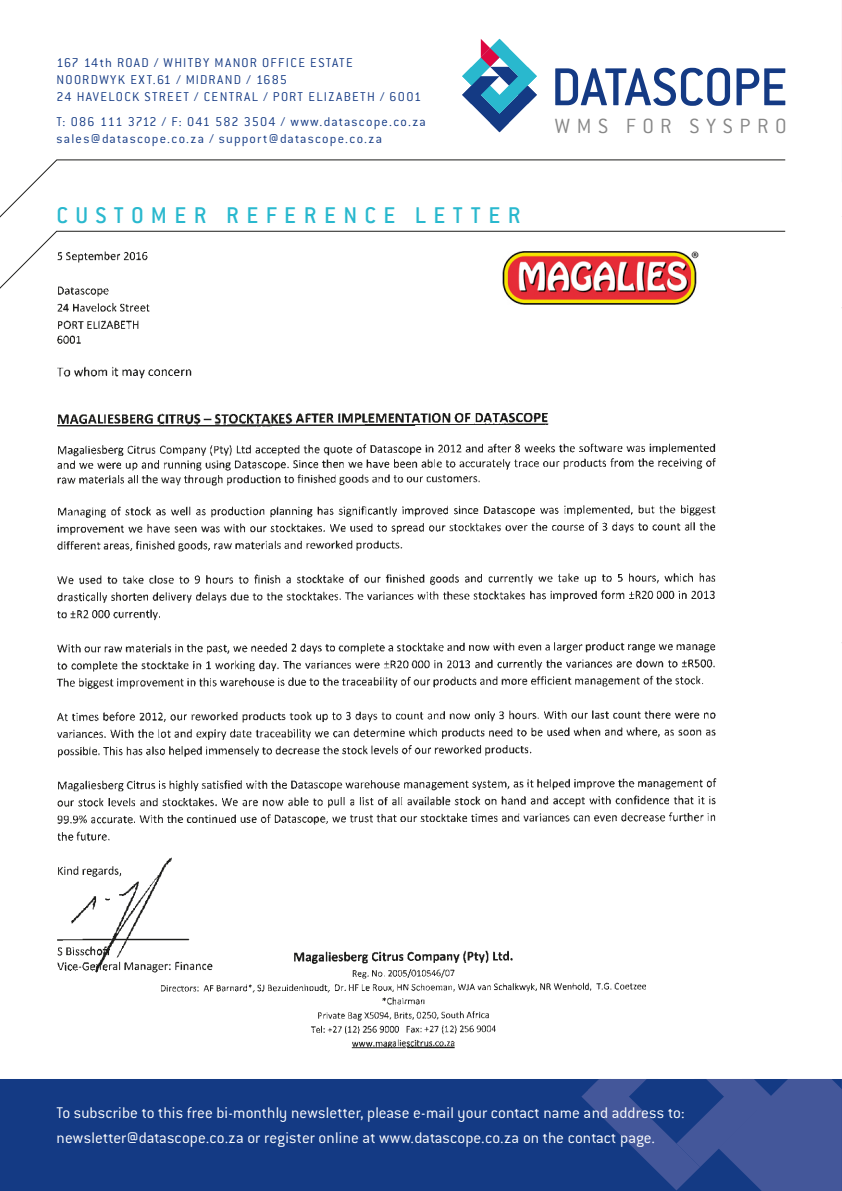
<style>
.page{position:relative;width:842px;height:1191px;background:#fff}
.page>*{position:absolute;margin:0;border:0;box-sizing:border-box;transform-origin:0 0}
.t1{font:500 58.4px "Conduit ITC";letter-spacing:-.015em;color:#143a84}
.t2{font:500 25px "Conduit ITC";letter-spacing:.3em;color:#29b8ce}
.t3{font:300 22.6px "Conduit ITC";letter-spacing:.29em;color:#878787}
.t4{font:300 17px/25.6px "Conduit ITC";letter-spacing:.005em;color:#fff}
.t5{font:300 14px/16.8px "Conduit ITC";letter-spacing:.085em;color:#143a84}
</style>
<div class="page">
<div style="left:0;top:1079px;width:581px;height:112px;background:#143a84"></div>
<svg style="left:581px;top:1079px;width:261px;height:112px;background:#324c92"></svg>
<svg style="left:462px;top:39px;width:75px;height:93px"></svg>
<svg style="left:0;top:159px;width:786px;height:72px"></svg>
<svg style="left:0;top:231px;width:786px;height:58px"></svg>
<img style="left:51px;top:241px;width:677px;height:732px">
<img style="left:151px;top:948px;width:505px;height:101px">
<img style="left:502px;top:251px;width:196px;height:53px">
<p class="t5" style="left:57px;top:55px;width:366px">167 14th ROAD / WHITBY MANOR OFFICE ESTATE<br>NOORDWYK EXT.61 / MIDRAND / 1685<br>24 HAVELOCK STREET / CENTRAL / PORT ELIZABETH / 6001</p>
<p class="t5" style="left:57px;top:114px;width:371px">T: 086 111 3712 / F: 041 582 3504 / www.datascope.co.za sales@datascope.co.za / support@datascope.co.za</p>
<h2 class="t2" style="left:57px;top:201px;width:466px">CUSTOMER REFERENCE LETTER</h2>
<h1 class="t1" style="left:551px;top:54px;width:239px">DATASCOPE</h1>
<h3 class="t3" style="left:555px;top:113px;width:233px">WMS FOR SYSPRO</h3>
<p class="t4" style="left:57px;top:1099px;width:630px">To subscribe to this free bi-monthly newsletter, please e-mail your contact name and address to: newsletter@datascope.co.za or register online at www.datascope.co.za on the contact page.</p>
</div>
